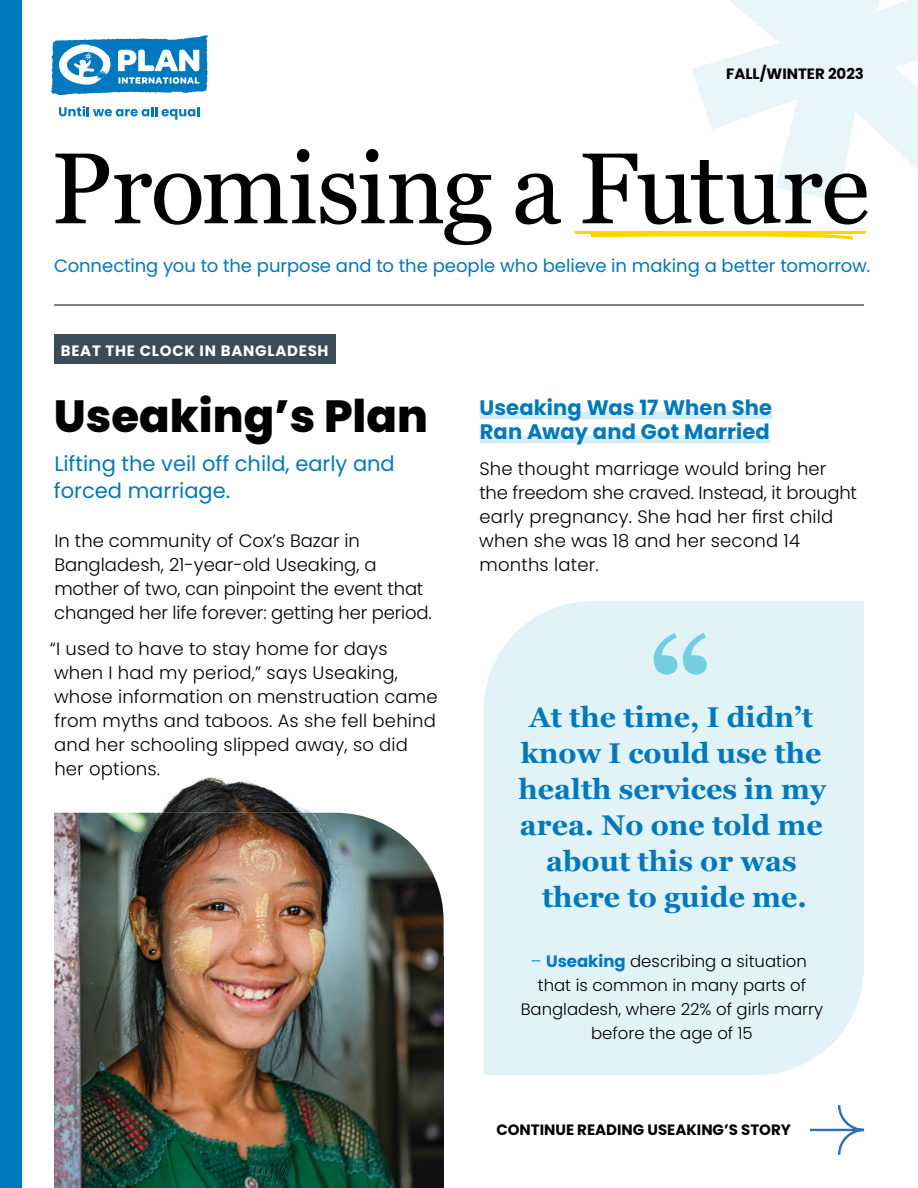
<style>
.page{position:relative;width:918px;height:1188px;background:#fff}
.page>*{position:absolute;margin:0;border:0;box-sizing:border-box;transform-origin:0 0}
.t1{font:100.5px "Georgia";letter-spacing:-.02em;color:#000}
.t2{font:800 45px "Poppins";color:#000}
.t3{font:700 28.5px/36px "Georgia";color:#0079c1;text-align:center}
.t4{font:21px/27px "Poppins";color:#0079c1}
.t5{font:700 21px/24px "Poppins";letter-spacing:.005em;color:#0079c1}
.t6{font:300 18px/24px "Poppins";letter-spacing:.01em;color:#000}
.t7{font:300 18px/24px "Poppins";letter-spacing:-.01em;color:#000}
.t8{font:18px "Poppins";letter-spacing:-.005em;color:#0079c1}
.t9{font:300 16.5px/24px "Poppins";color:#000;text-align:center}
.t10{font:700 15px "Poppins";color:#000}
.t11{font:700 15px "Poppins";letter-spacing:.05em;color:#fff}
.s1{color:#0079c1}
.s2{font-weight:700;color:#0079c1}
</style>
<div class="page">
<svg style="left:692px;top:0;width:226px;height:201px;fill:#e9f6f8"></svg>
<div style="left:484px;top:601px;width:380px;height:474px;background:#e2f3f7"></div>
<div style="left:480px;top:412px;width:292px;height:7px;background:#d5eef4"></div>
<div style="left:480px;top:436px;width:290px;height:7px;background:#d5eef4"></div>
<div style="left:54px;top:335px;width:281px;height:29px;background:#3a4b59"></div>
<svg style="left:810px;top:1105px;width:54px;height:50px"></svg>
<svg style="left:654px;top:633px;width:53px;height:42px;background:#ace0ec"></svg>
<img style="left:54px;top:921px;width:390px;height:267px">
<img style="left:54px;top:772px;width:390px;height:149px">
<img style="left:56px;top:772px;width:109px;height:8px">
<hr style="left:54px;top:305px;width:810px;height:1px;background:#000">
<svg style="left:51px;top:35px;width:157px;height:60px"></svg>
<svg style="left:59px;top:106px;width:140px;height:14px"></svg>
<svg style="left:574px;top:230px;width:292px;height:10px"></svg>
<div style="left:0;top:0;width:22px;height:1188px;background:#0079c1"></div>
<p class="t10" style="left:726px;top:65px;width:139px">FALL/WINTER 2023</p>
<h1 class="t1" style="left:51px;top:115px;width:820px">Promising a Future</h1>
<p class="t8" style="left:54px;top:255px;width:818px">Connecting you to the purpose and to the people who believe in making a better tomorrow.</p>
<p class="t11" style="left:61px;top:342px;width:269px">BEAT THE CLOCK IN BANGLADESH</p>
<h2 class="t2" style="left:54px;top:391px;width:376px">Useaking’s Plan</h2>
<p class="t4" style="left:54px;top:451px;width:342px">Lifting the veil off child, early and forced marriage.</p>
<p class="t7" style="left:54px;top:529px;width:379px">In the community of Cox’s Bazar in Bangladesh, 21-year-old Useaking, a mother of two, can pinpoint the event that changed her life forever: getting her period.</p>
<p class="t6" style="left:50px;top:637px;width:390px">“I used to have to stay home for days when I had my period,” says Useaking, whose information on menstruation came from myths and taboos. As she fell behind and her schooling slipped away, so did<br>her options.</p>
<p class="t5" style="left:480px;top:396px;width:294px">Useaking Was 17 When She<br>Ran Away and Got Married</p>
<p class="t6" style="left:479px;top:457px;width:379px">She thought marriage would bring her the freedom she craved. Instead, it brought early pregnancy. She had her first child when she was 18 and her second 14 months later.</p>
<h3 class="t3" style="left:519px;top:698px;width:309px">At the time, I didn’t know I could use the health services in my area. No one told me about this or was there to guide me.</h3>
<p class="t9" style="left:521px;top:950px;width:304px"><span class="s1">–</span> <span class="s2">Useaking</span> describing a situation that is common in many parts of<br>Bangladesh, where 22% of girls marry before the age of 15</p>
<p class="t10" style="left:496px;top:1121px;width:296px">CONTINUE READING USEAKING’S STORY</p>
</div>
